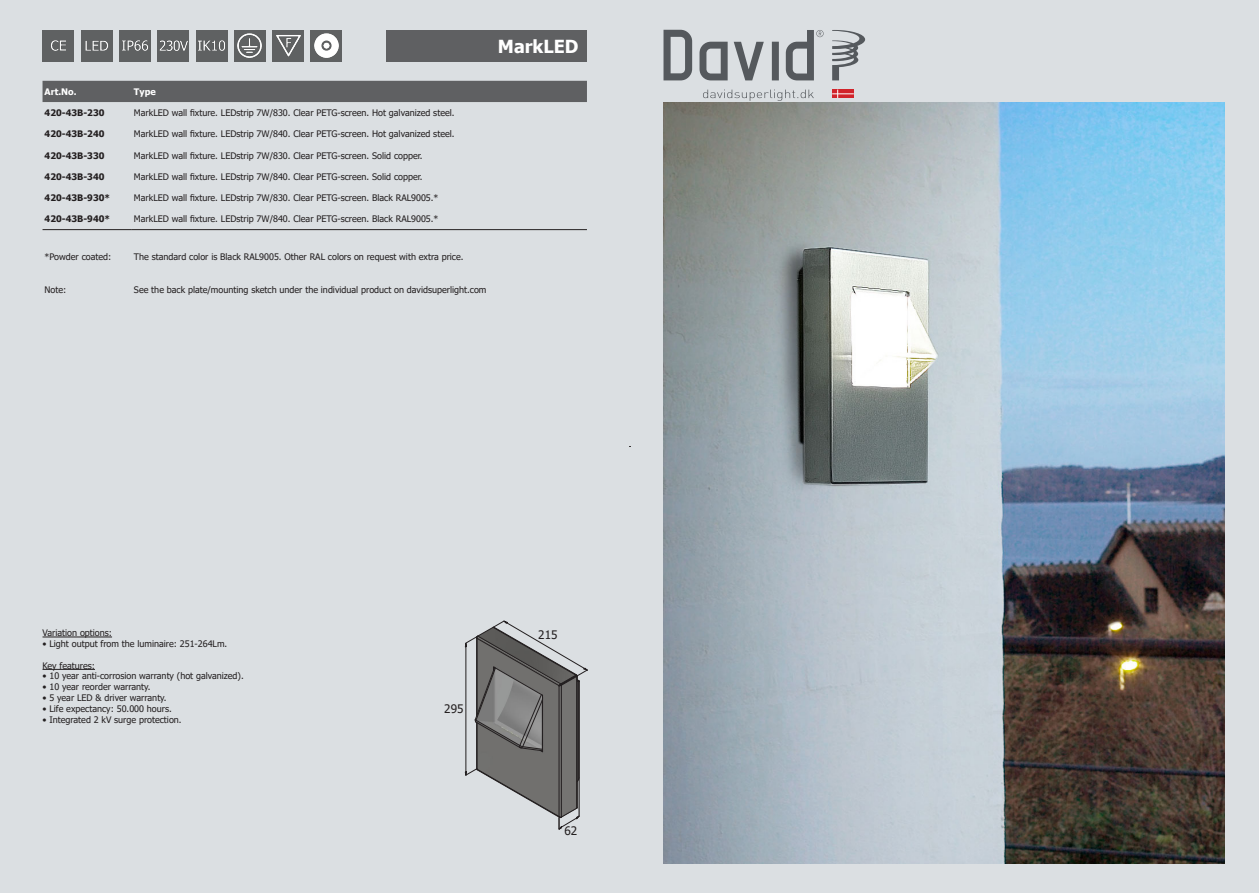
<style>
.page{position:relative;width:1259px;height:893px;background:#dbdfe2}
.page>*{position:absolute;margin:0;border:0;box-sizing:border-box;transform-origin:0 0}
.t1{font:700 18px "Tahoma";color:#fff}
.t2{font:11.7px "Tahoma";color:#231f20}
.t3{font:10.5px "Tahoma";color:#000}
.t4{font:9px "Tahoma";color:#231f20}
.t5{font:700 9px "Tahoma";color:#231f20}
.t6{font:700 9px "Tahoma";color:#fff}
</style>
<div class="page">
<svg style="left:832px;top:30px;width:33px;height:50px;background:#afb3b6"></svg>
<svg style="left:663px;top:30px;width:160px;height:50px;background:#a6aaae"></svg>
<svg style="left:703px;top:90px;width:111px;height:11px"></svg>
<svg style="left:832px;top:90px;width:22px;height:8px"></svg>
<img style="left:663px;top:102px;width:562px;height:761px">
<div style="left:387px;top:30px;width:200px;height:32px;background:#5f6062"></div>
<div style="left:475px;top:752px;width:101px;height:16px;background:#71706e"></div>
<hr style="left:578px;top:682px;width:1px;height:97px;background:#231f20">
<hr style="left:579px;top:681px;width:1px;height:97px;background:#231f20">
<hr style="left:576px;top:676px;width:1px;height:132px;background:#231f20">
<hr style="left:577px;top:676px;width:1px;height:131px;background:#231f20">
<hr style="left:561px;top:685px;width:1px;height:132px;background:#231f20">
<hr style="left:477px;top:723px;width:1px;height:46px;background:#231f20">
<hr style="left:559px;top:686px;width:1px;height:130px;background:#231f20">
<hr style="left:476px;top:723px;width:1px;height:46px;background:#231f20">
<hr style="left:465px;top:647px;width:1px;height:125px;background:#231f20">
<svg style="left:465px;top:620px;width:124px;height:132px;background:#8b8c8c"></svg>
<svg style="left:465px;top:768px;width:116px;height:63px;background:#a8aaab"></svg>
<img style="left:43px;top:30px;width:31px;height:32px">
<img style="left:81px;top:30px;width:32px;height:32px">
<img style="left:119px;top:30px;width:32px;height:32px">
<img style="left:157px;top:30px;width:32px;height:32px">
<img style="left:196px;top:30px;width:31px;height:32px">
<img style="left:234px;top:30px;width:32px;height:32px">
<img style="left:272px;top:30px;width:32px;height:32px">
<img style="left:310px;top:30px;width:32px;height:32px">
<div style="left:43px;top:81px;width:544px;height:21px;background:#5f6062"></div>
<hr style="left:43px;top:637px;width:69px;height:1px;background:#231f20">
<hr style="left:43px;top:669px;width:52px;height:1px;background:#231f20">
<hr style="left:43px;top:229px;width:89px;height:1px;background:#231f20">
<hr style="left:132px;top:229px;width:455px;height:1px;background:#231f20">
<p class="t1" style="left:498px;top:33px;width:82px">MarkLED</p>
<p class="t6" style="left:45px;top:85px;width:33px">Art.No.</p>
<p class="t6" style="left:134px;top:85px;width:23px">Type</p>
<p class="t5" style="left:45px;top:107px;width:61px">420-43B-230</p>
<p class="t4" style="left:134px;top:107px;width:322px">MarkLED wall fixture. LEDstrip 7W/830. Clear PETG-screen. Hot galvanized steel.</p>
<p class="t5" style="left:45px;top:128px;width:61px">420-43B-240</p>
<p class="t4" style="left:134px;top:128px;width:322px">MarkLED wall fixture. LEDstrip 7W/840. Clear PETG-screen. Hot galvanized steel.</p>
<p class="t5" style="left:45px;top:149px;width:61px">420-43B-330</p>
<p class="t4" style="left:134px;top:149px;width:290px">MarkLED wall fixture. LEDstrip 7W/830. Clear PETG-screen. Solid copper.</p>
<p class="t5" style="left:45px;top:170px;width:61px">420-43B-340</p>
<p class="t4" style="left:134px;top:171px;width:290px">MarkLED wall fixture. LEDstrip 7W/840. Clear PETG-screen. Solid copper.</p>
<p class="t5" style="left:45px;top:192px;width:67px">420-43B-930*</p>
<p class="t4" style="left:134px;top:192px;width:306px">MarkLED wall fixture. LEDstrip 7W/830. Clear PETG-screen. Black RAL9005.*</p>
<p class="t5" style="left:45px;top:213px;width:67px">420-43B-940*</p>
<p class="t4" style="left:134px;top:213px;width:306px">MarkLED wall fixture. LEDstrip 7W/840. Clear PETG-screen. Black RAL9005.*</p>
<p class="t4" style="left:45px;top:251px;width:68px">*Powder coated:</p>
<p class="t4" style="left:134px;top:251px;width:331px">The standard color is Black RAL9005. Other RAL colors on request with extra price.</p>
<p class="t4" style="left:45px;top:283px;width:23px">Note:</p>
<p class="t4" style="left:134px;top:283px;width:354px">See the back plate/mounting sketch under the individual product on davidsuperlight.com</p>
<p class="t4" style="left:43px;top:627px;width:71px">Variation options:</p>
<p class="t4" style="left:43px;top:638px;width:186px">• Light output from the luminaire: 251-264Lm.</p>
<p class="t4" style="left:43px;top:659px;width:54px">Key features:</p>
<p class="t4" style="left:43px;top:670px;width:203px">• 10 year anti-corrosion warranty (hot galvanized).</p>
<p class="t4" style="left:43px;top:681px;width:110px">• 10 year reorder warranty.</p>
<p class="t4" style="left:43px;top:692px;width:126px">• 5 year LED &amp; driver warranty.</p>
<p class="t4" style="left:43px;top:702px;width:131px">• Life expectancy: 50.000 hours.</p>
<p class="t4" style="left:43px;top:713px;width:141px">• Integrated 2 kV surge protection.</p>
<p class="t3" style="left:169px;top:636px;width:13px">62</p>
<p class="t2" style="left:444px;top:701px;width:21px">295</p>
<p class="t2" style="left:538px;top:626px;width:21px">215</p>
<p class="t2" style="left:564px;top:823px;width:14px">62</p>
</div>
